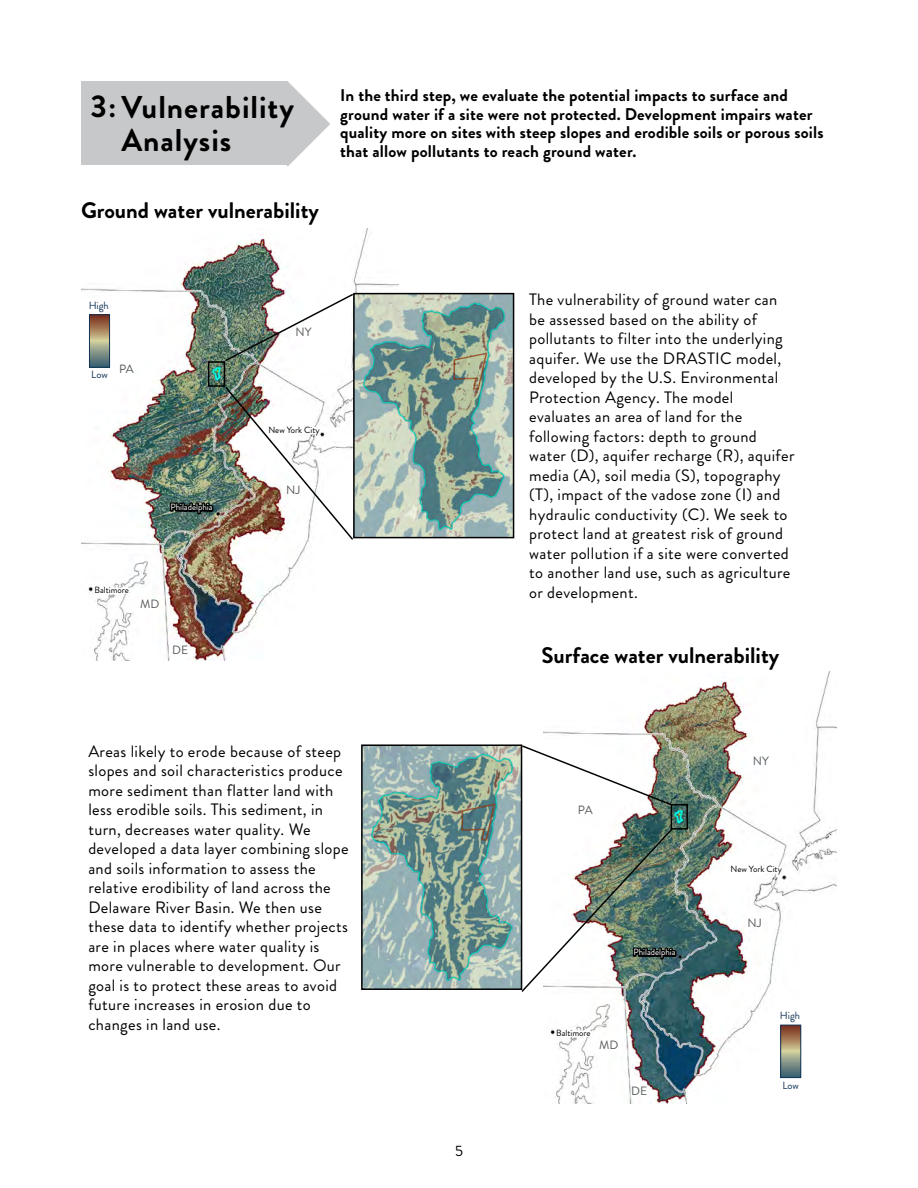
<style>
.page{position:relative;width:918px;height:1188px;background:#fff}
.page>*{position:absolute;margin:0;border:0;box-sizing:border-box;transform-origin:0 0}
.t1{font:700 31.5px/33px "Brandon Grotesque";letter-spacing:.03em;color:#000}
.t2{font:700 22.5px "Brandon Grotesque";color:#000}
.t3{font:700 16.95px/18.8px "Brandon Grotesque";letter-spacing:.01em;color:#000}
.t4{font:16.5px/19.5px "Brandon Grotesque";letter-spacing:.02em;color:#000}
.t5{font:15px "Brandon Grotesque";color:#000}
.t6{font:12px "Brandon Grotesque";color:#58595b}
.t7{font:10.5px "Brandon Grotesque";color:#113356}
.t8{font:9px "Brandon Grotesque";color:#000}
.t9{font:9px "Brandon Grotesque";color:#fff}
</style>
<div class="page">
<img style="left:543px;top:671px;width:294px;height:432px">
<div style="left:81px;top:81px;width:207px;height:84px;background:#c7c8ca"></div>
<svg style="left:287px;top:82px;width:43px;height:84px"></svg>
<img style="left:81px;top:228px;width:317px;height:432px">
<svg style="left:91px;top:317px;width:17px;height:48px"></svg>
<div style="left:89px;top:315px;width:21px;height:52px;border:1px solid #113356"></div>
<svg style="left:782px;top:1027px;width:17px;height:49px"></svg>
<div style="left:780px;top:1025px;width:21px;height:53px;border:1px solid #113356"></div>
<img style="left:356px;top:296px;width:155px;height:239px">
<div style="left:353px;top:293px;width:161px;height:245px;border:2px solid #000"></div>
<div style="left:208px;top:361px;width:17px;height:26px;border:2px solid #000"></div>
<img style="left:224px;top:292px;width:131px;height:71px">
<img style="left:364px;top:747px;width:155px;height:240px">
<div style="left:361px;top:744px;width:161px;height:246px;border:2px solid #000"></div>
<div style="left:671px;top:804px;width:17px;height:26px;border:2px solid #000"></div>
<svg style="left:520px;top:744px;width:153px;height:63px"></svg>
<svg style="left:168px;top:501px;width:47px;height:15px"></svg>
<img style="left:520px;top:827px;width:158px;height:167px">
<svg style="left:729px;top:846px;width:56px;height:48px"></svg>
<svg style="left:553px;top:1024px;width:40px;height:29px"></svg>
<svg style="left:92px;top:581px;width:40px;height:30px"></svg>
<svg style="left:746px;top:912px;width:18px;height:22px"></svg>
<img style="left:224px;top:385px;width:131px;height:156px">
<h1 class="t1" style="left:122px;top:91px;width:174px;text-indent:-31px">3:Vulnerability<br>Analysis</h1>
<h2 class="t2" style="left:81px;top:194px;width:239px">Ground water vulnerability</h2>
<p class="t3" style="left:340px;top:86px;width:485px">In the third step, we evaluate the potential impacts to surface and ground water if a site were not protected. Development impairs water quality more on sites with steep slopes and erodible soils or porous soils that allow pollutants to reach ground water.</p>
<p class="t7" style="left:89px;top:298px;width:22px">High</p>
<p class="t7" style="left:91px;top:368px;width:18px">Low</p>
<p class="t6" style="left:119px;top:360px;width:16px">PA</p>
<p class="t9" style="left:170px;top:501px;width:44px">Philadelphia</p>
<p class="t8" style="left:94px;top:583px;width:36px">Baltimore</p>
<p class="t6" style="left:140px;top:596px;width:21px">MD</p>
<p class="t6" style="left:172px;top:641px;width:18px">DE</p>
<p class="t6" style="left:295px;top:324px;width:18px">NY</p>
<p class="t8" style="left:268px;top:424px;width:53px">New York City</p>
<p class="t6" style="left:286px;top:482px;width:16px">NJ</p>
<p class="t4" style="left:529px;top:290px;width:267px">The vulnerability of ground water can be assessed based on the ability of pollutants to filter into the underlying aquifer. We use the DRASTIC model, developed by the U.S. Environmental Protection Agency. The model evaluates an area of land for the following factors: depth to ground water (D), aquifer recharge (R), aquifer media (A), soil media (S), topography (T), impact of the vadose zone (I) and hydraulic conductivity (C). We seek to protect land at greatest risk of ground water pollution if a site were converted to another land use, such as agriculture or development.</p>
<h2 class="t2" style="left:542px;top:639px;width:239px">Surface water vulnerability</h2>
<p class="t4" style="left:88px;top:742px;width:262px">Areas likely to erode because of steep slopes and soil characteristics produce more sediment than flatter land with less erodible soils. This sediment, in turn, decreases water quality. We developed a data layer combining slope and soils information to assess the relative erodibility of land across the Delaware River Basin. We then use these data to identify whether projects are in places where water quality is more vulnerable to development. Our goal is to protect these areas to avoid future increases in erosion due to changes in land use.</p>
<p class="t5" style="left:455px;top:1141px;width:9px">5</p>
<p class="t6" style="left:578px;top:801px;width:16px">PA</p>
<p class="t9" style="left:633px;top:946px;width:44px">Philadelphia</p>
<p class="t8" style="left:556px;top:1026px;width:36px">Baltimore</p>
<p class="t6" style="left:599px;top:1037px;width:21px">MD</p>
<p class="t6" style="left:631px;top:1083px;width:18px">DE</p>
<p class="t6" style="left:753px;top:753px;width:18px">NY</p>
<p class="t8" style="left:731px;top:863px;width:53px">New York City</p>
<p class="t6" style="left:748px;top:915px;width:16px">NJ</p>
<p class="t7" style="left:780px;top:1008px;width:22px">High</p>
<p class="t7" style="left:782px;top:1078px;width:18px">Low</p>
</div>
